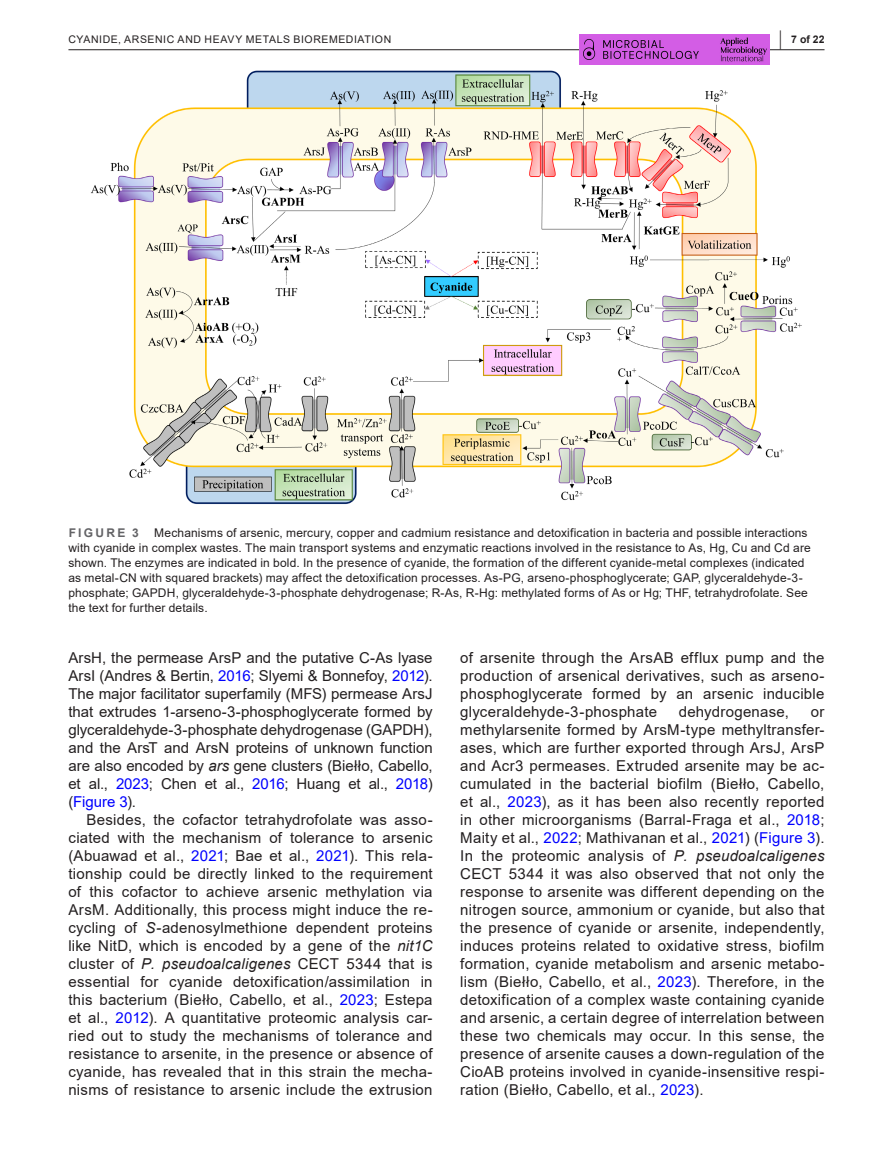
<style>
.page{position:relative;width:893px;height:1174px;background:#fff}
.page>*{position:absolute;margin:0;border:0;box-sizing:border-box;transform-origin:0 0}
.t1{font:15px/18px "Arial";letter-spacing:.015em;color:#231f20;text-align:justify}
.t2{font:12px/15px "Arial";letter-spacing:.01em;color:#231f20}
.t3{font:700 12px "Arial";letter-spacing:.19em;color:#636366}
.t4{font:10.5px "Arial";letter-spacing:.055em;color:#231f20}
.t5{font:700 10.5px "Arial";color:#231f20}
.s1{font-size:20.25px}
.s2{color:#00f}
.s3{font-style:italic}
</style>
<div class="page">
<hr style="left:68px;top:49px;width:756px;height:1px;background:#231f20">
<img style="left:579px;top:35px;width:190px;height:30px">
<img style="left:91px;top:70px;width:711px;height:434px">
<p class="t4" style="left:69px;top:32px;width:324px">CYANIDE, ARSENIC AND HEAVY METALS BIOREMEDIATION</p>
<p class="t5" style="left:779px;top:32px;width:47px"><span class="s1">|</span> 7 of 22</p>
<p class="t2" style="left:68px;top:525px;width:744px;text-indent:86px">Mechanisms of arsenic, mercury, copper and cadmium resistance and detoxification in bacteria and possible interactions with cyanide in complex wastes. The main transport systems and enzymatic reactions involved in the resistance to As, Hg, Cu and Cd are shown. The enzymes are indicated in bold. In the presence of cyanide, the formation of the different cyanide-metal complexes (indicated as metal-CN with squared brackets) may affect the detoxification processes. As-PG, arseno-phosphoglycerate; GAP, glyceraldehyde-3- phosphate; GAPDH, glyceraldehyde-3-phosphate dehydrogenase; R-As, R-Hg: methylated forms of As or Hg; THF, tetrahydrofolate. See the text for further details.</p>
<p class="t3" style="left:69px;top:524px;width:72px">FIGURE 3</p>
<p class="t1" style="left:68px;top:649px;width:366px">ArsH, the permease ArsP and the putative C-As lyase ArsI (Andres &amp; Bertin, <span class="s2">2016</span>; Slyemi &amp; Bonnefoy, <span class="s2">2012</span>).<br>The major facilitator superfamily (MFS) permease ArsJ that extrudes 1-arseno-3-phosphoglycerate formed by glyceraldehyde-3-phosphate dehydrogenase (GAPDH), and the ArsT and ArsN proteins of unknown function are also encoded by <span class="s3">ars</span> gene clusters (Biełło, Cabello, et al., <span class="s2">2023</span>; Chen et al., <span class="s2">2016</span>; Huang et al., <span class="s2">2018</span>) (<span class="s2">Figure 3</span>).</p>
<p class="t1" style="left:68px;top:811px;width:366px;text-indent:18px">Besides, the cofactor tetrahydrofolate was asso&shy;ciated with the mechanism of tolerance to arsenic (Abuawad et al., <span class="s2">2021</span>; Bae et al., <span class="s2">2021</span>). This rela&shy;tionship could be directly linked to the requirement of this cofactor to achieve arsenic methylation via ArsM. Additionally, this process might induce the re&shy;cycling of <span class="s3">S-</span>adenosylmethione dependent proteins like NitD, which is encoded by a gene of the <span class="s3">nit1C </span>cluster of <span class="s3">P. pseudoalcaligenes</span> CECT 5344 that is essential for cyanide detoxification/assimilation in this bacterium (Biełło, Cabello, et al., <span class="s2">2023</span>; Estepa et al., <span class="s2">2012</span>). A quantitative proteomic analysis car&shy;ried out to study the mechanisms of tolerance and resistance to arsenite, in the presence or absence of cyanide, has revealed that in this strain the mecha&shy;nisms of resistance to arsenic include the extrusion</p>
<p class="t1" style="left:460px;top:649px;width:366px">of arsenite through the ArsAB efflux pump and the production of arsenical derivatives, such as arseno&shy;phosphoglycerate formed by an arsenic inducible glyceraldehyde-3-phosphate</p>
<p class="t1" style="left:679px;top:703px;width:112px">dehydrogenase,</p>
<p class="t1" style="left:460px;top:703px;width:366px;text-indent:351px">or methylarsenite formed by ArsM-type methyltransfer&shy;ases, which are further exported through ArsJ, ArsP and Acr3 permeases. Extruded arsenite may be ac&shy;cumulated in the bacterial biofilm (Biełło, Cabello, et al., <span class="s2">2023</span>), as it has been also recently reported in other microorganisms (Barral-Fraga et al., <span class="s2">2018</span>; Maity et al., <span class="s2">2022</span>; Mathivanan et al., <span class="s2">2021</span>) (<span class="s2">Figure 3</span>).<br>In the proteomic analysis of <span class="s3">P. pseudoalcaligenes </span>CECT 5344 it was also observed that not only the response to arsenite was different depending on the nitrogen source, ammonium or cyanide, but also that the presence of cyanide or arsenite, independently, induces proteins related to oxidative stress, biofilm formation, cyanide metabolism and arsenic metabo&shy;lism (Biełło, Cabello, et al., <span class="s2">2023</span>). Therefore, in the detoxification of a complex waste containing cyanide and arsenic, a certain degree of interrelation between these two chemicals may occur. In this sense, the presence of arsenite causes a down-regulation of the CioAB proteins involved in cyanide-insensitive respi&shy;ration (Biełło, Cabello, et al., <span class="s2">2023</span>).</p>
</div>
